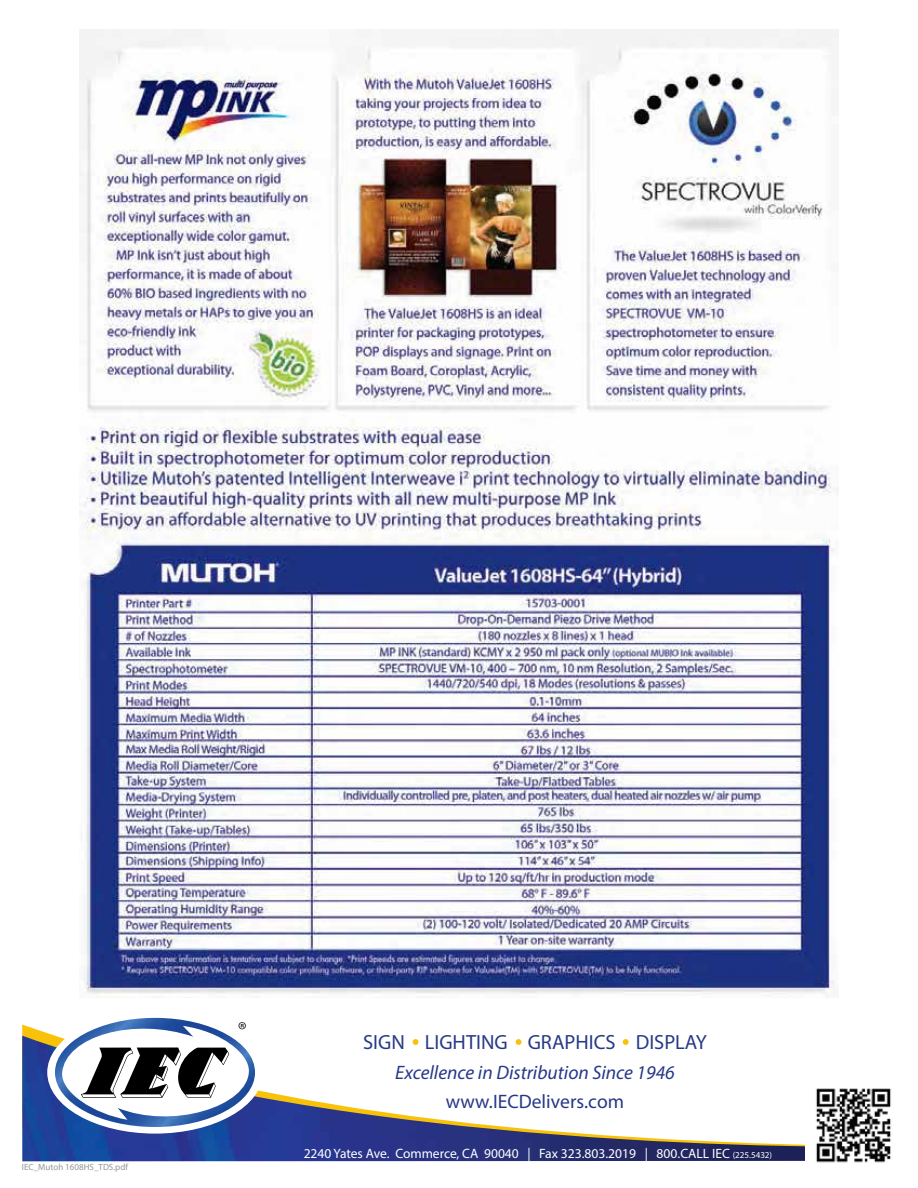
<style>
.page{position:relative;width:918px;height:1188px;background:#fff}
.page>*{position:absolute;margin:0;border:0;box-sizing:border-box;transform-origin:0 0}
.t1{font:20.55px "Myriad Pro";color:#283a86}
.t2{font:italic 19.5px "Myriad Pro";color:#273887}
.t3{font:19.5px "Myriad Pro";color:#273887}
.t4{font:13.5px "Myriad Pro";color:#fff}
.t5{font:9px "Myriad Pro";color:#939598}
.s1{font-size:9px}
</style>
<div class="page">
<img style="left:22px;top:1036px;width:783px;height:125px">
<div style="left:47px;top:1011px;width:216px;height:123px;background:#fff;border-radius:50%"></div>
<img style="left:55px;top:1035px;width:200px;height:92px">
<svg style="left:60px;top:1018px;width:189px;height:109px"></svg>
<svg style="left:413px;top:1039px;width:5px;height:6px"></svg>
<svg style="left:516px;top:1039px;width:6px;height:6px"></svg>
<svg style="left:623px;top:1039px;width:6px;height:6px"></svg>
<img style="left:79px;top:30px;width:760px;height:968px">
<img style="left:816px;top:1088px;width:75px;height:75px">
<p class="t5" style="left:22px;top:1161px;width:108px">IEC_Mutoh 1608HS_TDS.pdf</p>
<h1 class="t1" style="left:363px;top:1030px;width:345px">SIGN LIGHTING GRAPHICS DISPLAY</h1>
<h2 class="t2" style="left:395px;top:1060px;width:281px">Excellence in Distribution Since 1946</h2>
<h2 class="t3" style="left:446px;top:1090px;width:180px">www.IECDelivers.com</h2>
<p class="t4" style="left:304px;top:1146px;width:470px">2240 Yates Ave. Commerce, CA 90040 | Fax 323.803.2019 | 800.CALL IEC <span class="s1">(225.5432)</span></p>
</div>
